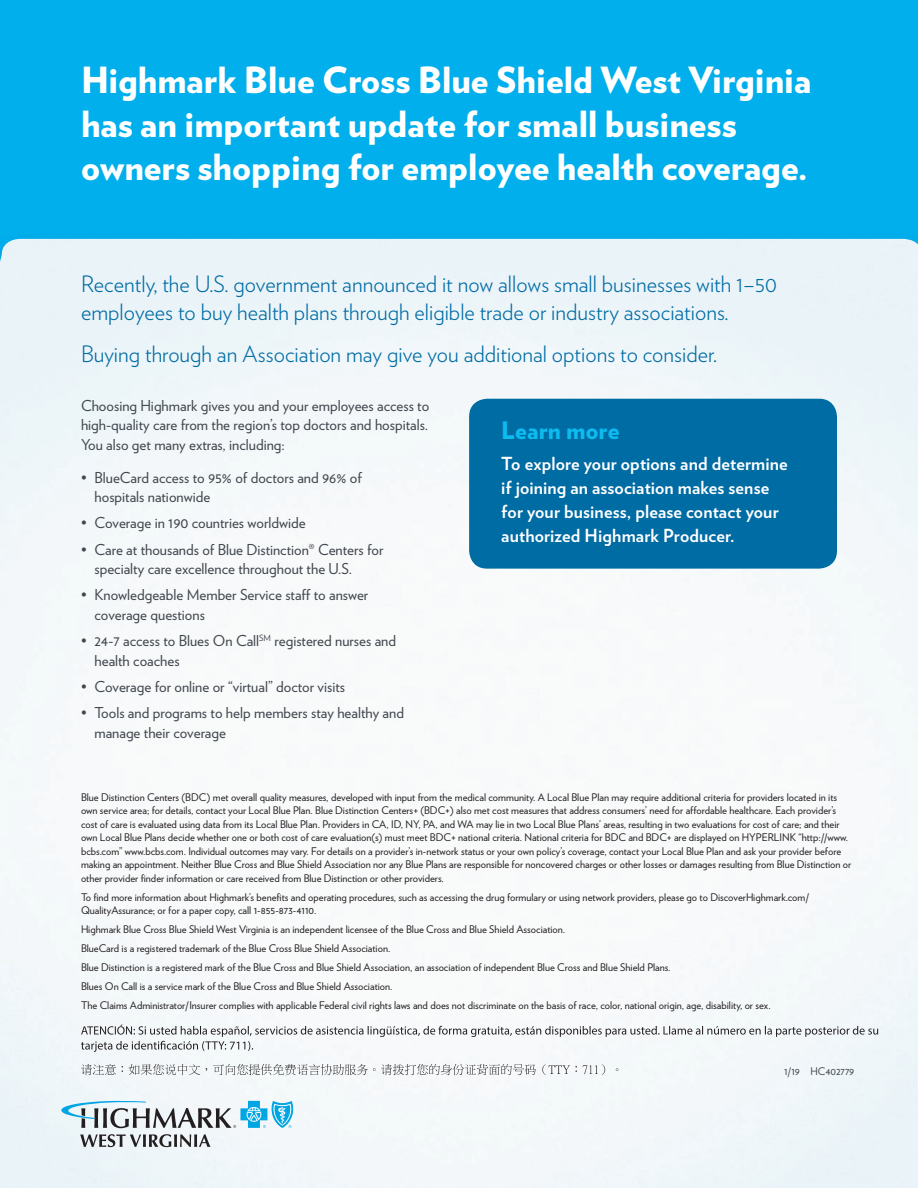
<style>
.page{position:relative;width:918px;height:1188px;background:#fff}
.page>*{position:absolute;margin:0;border:0;box-sizing:border-box;transform-origin:0 0}
.t1{font:900 36px/43.5px "Verlag";color:#fff}
.t2{font:900 24px "Verlag";letter-spacing:.01em;color:#0dbbef}
.t3{font:300 22.5px/28.5px "Verlag";color:#006ca4}
.t4{font:700 18px/24px "Verlag";letter-spacing:.005em;color:#fff}
.Bullets{font:15px/19.5px "Verlag";color:#3f464d}
.Body_Copy{font:15px/19.5px "Verlag";color:#3f464d;text-align:justify}
.Disclaimers_7pt{font:10.5px/13.5px "Verlag";color:#231f20}
.t5{font:10.5px "Verlag";color:#3f464d}
</style>
<div class="page">
<div style="left:0;top:0;width:918px;height:1186px;background:#00afec"></div>
<img style="left:0;top:239px;width:918px;height:949px">
<svg style="left:81px;top:1025px;width:797px;height:27px;background:#dee1e3"></svg>
<svg style="left:81px;top:1064px;width:537px;height:11px;background:#d3d5d7"></svg>
<svg style="left:61px;top:1101px;width:233px;height:27px;background:#a9c5d0"></svg>
<svg style="left:80px;top:1134px;width:130px;height:13px;background:#a2a5a8"></svg>
<div style="left:469px;top:399px;width:368px;height:170px;background:#006ca4;border-radius:18px"></div>
<p class="t1" style="left:81px;top:57px;width:732px">Highmark Blue Cross Blue Shield West Virginia has an important update for small business owners shopping for employee health coverage.</p>
<p class="t3" style="left:81px;top:268px;width:697px">Recently, the U.S. government announced it now allows small businesses with 1–50 employees to buy health plans through eligible trade or industry associations.</p>
<p class="t3" style="left:81px;top:339px;width:638px">Buying through an Association may give you additional options to consider.</p>
<p class="Body_Copy" style="left:81px;top:395px;width:350px">Choosing Highmark gives you and your employees access to high-quality care from the region’s top doctors and hospitals.<br>You also get many extras, including:</p>
<p class="Bullets" style="left:94px;top:467px;width:269px;text-indent:-14px">• BlueCard access to 95% of doctors and 96% of hospitals nationwide</p>
<p class="Bullets" style="left:81px;top:513px;width:226px">• Coverage in 190 countries worldwide</p>
<p class="Bullets" style="left:94px;top:539px;width:291px;text-indent:-14px">• Care at thousands of Blue Distinction® Centers for specialty care excellence throughout the U.S.</p>
<p class="Bullets" style="left:94px;top:585px;width:275px;text-indent:-14px">• Knowledgeable Member Service staff to answer coverage questions</p>
<p class="Bullets" style="left:94px;top:630px;width:303px;text-indent:-14px">• 24-7 access to Blues On Call<sup>SM</sup> registered nurses and health coaches</p>
<p class="Bullets" style="left:81px;top:676px;width:266px">• Coverage for online or “virtual” doctor visits</p>
<p class="Bullets" style="left:94px;top:702px;width:311px;text-indent:-14px">• Tools and programs to help members stay healthy and manage their coverage</p>
<p class="t2" style="left:501px;top:410px;width:120px">Learn more</p>
<p class="t4" style="left:501px;top:450px;width:288px">To explore your options and determine if joining an association makes sense for your business, please contact your authorized Highmark Producer.</p>
<p class="Disclaimers_7pt" style="left:81px;top:790px;width:772px">Blue Distinction Centers (BDC) met overall quality measures, developed with input from the medical community. A Local Blue Plan may require additional criteria for providers located in its own service area; for details, contact your Local Blue Plan. Blue Distinction Centers+ (BDC+) also met cost measures that address consumers’ need for affordable healthcare. Each provider’s cost of care is evaluated using data from its Local Blue Plan. Providers in CA, ID, NY, PA, and WA may lie in two Local Blue Plans’ areas, resulting in two evaluations for cost of care; and their own Local Blue Plans decide whether one or both cost of care evaluation(s) must meet BDC+ national criteria. National criteria for BDC and BDC+ are displayed on HYPERLINK “http://www. bcbs.com” www.bcbs.com. Individual outcomes may vary. For details on a provider’s in-network status or your own policy’s coverage, contact your Local Blue Plan and ask your provider before making an appointment. Neither Blue Cross and Blue Shield Association nor any Blue Plans are responsible for noncovered charges or other losses or damages resulting from Blue Distinction or other provider finder information or care received from Blue Distinction or other providers.</p>
<p class="Disclaimers_7pt" style="left:81px;top:889px;width:729px">To find more information about Highmark’s benefits and operating procedures, such as accessing the drug formulary or using network providers, please go to DiscoverHighmark.com/<br>QualityAssurance; or for a paper copy, call 1-855-873-4110.</p>
<p class="Disclaimers_7pt" style="left:81px;top:922px;width:486px">Highmark Blue Cross Blue Shield West Virginia is an independent licensee of the Blue Cross and Blue Shield Association.</p>
<p class="Disclaimers_7pt" style="left:81px;top:941px;width:311px">BlueCard is a registered trademark of the Blue Cross Blue Shield Association.</p>
<p class="Disclaimers_7pt" style="left:81px;top:960px;width:591px">Blue Distinction is a registered mark of the Blue Cross and Blue Shield Association, an association of independent Blue Cross and Blue Shield Plans.</p>
<p class="Disclaimers_7pt" style="left:81px;top:979px;width:313px">Blues On Call is a service mark of the Blue Cross and Blue Shield Association.</p>
<p class="Disclaimers_7pt" style="left:81px;top:997px;width:691px">The Claims Administrator/Insurer complies with applicable Federal civil rights laws and does not discriminate on the basis of race, color, national origin, age, disability, or sex.</p>
<p class="t5" style="left:784px;top:1064px;width:72px">1/19 HC402779</p>
</div>
